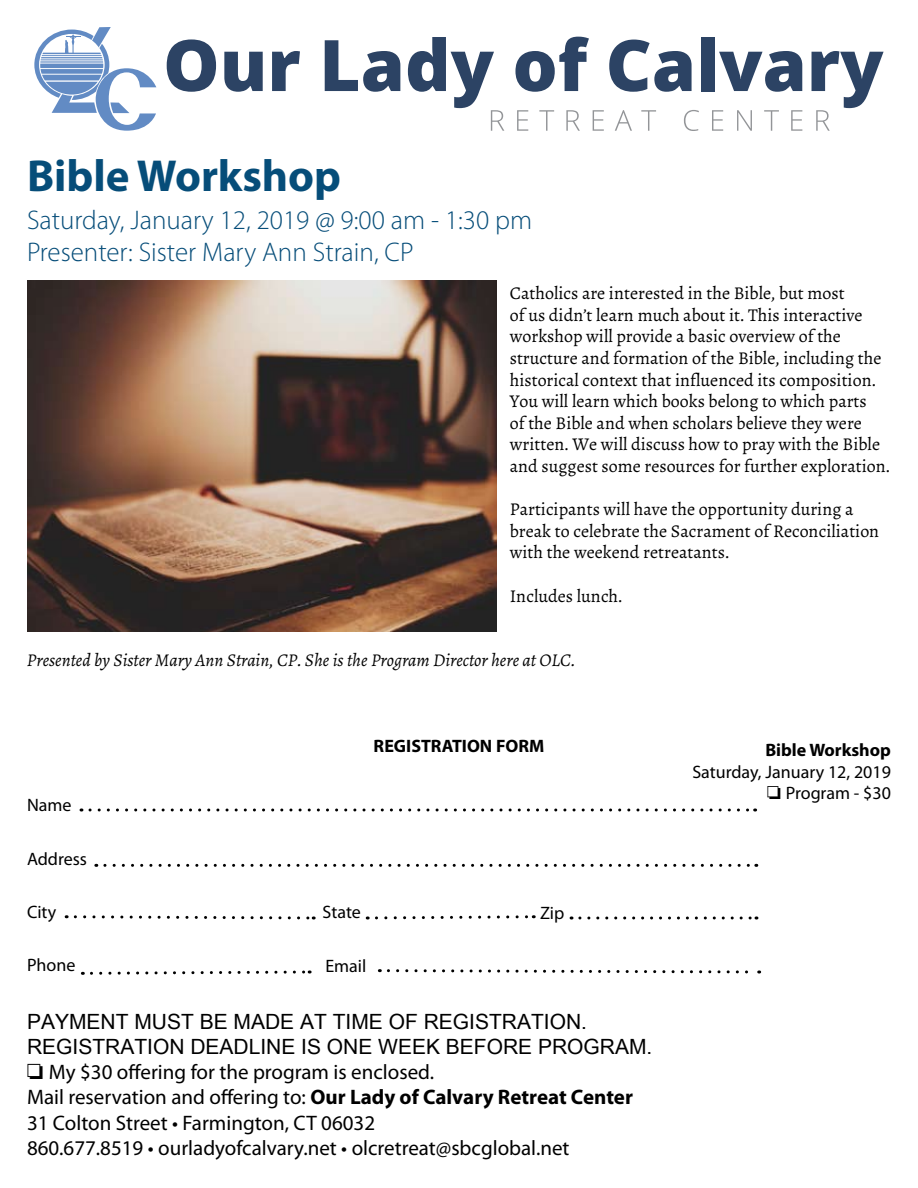
<style>
.page{position:relative;width:918px;height:1188px;background:#fff}
.page>*{position:absolute;margin:0;border:0;box-sizing:border-box;transform-origin:0 0}
.t1{font:700 45px "Myriad Pro";color:#064d79}
.t2{font:300 27px/32.4px "Myriad Pro";color:#064d79}
.t3{font:21px/25.2px "Myriad Pro";color:#000}
.t4{font:21px/25.2px "Arial Unicode MS";color:#000}
.t5{font:18px/21.6px "Alegreya";color:#000}
.t6{font:18px/21.6px "Myriad Pro";color:#000;text-align:right}
.t7{font:italic 18px "Alegreya";color:#000}
.t8{font:700 18px "Myriad Pro";color:#000}
.s1{font-family:"Arial Unicode MS"}
.s2{font-weight:700}
</style>
<div class="page">
<svg style="left:90px;top:808px;width:666px;height:4px"></svg>
<svg style="left:105px;top:864px;width:652px;height:3px"></svg>
<svg style="left:66px;top:915px;width:248px;height:5px"></svg>
<svg style="left:367px;top:915px;width:167px;height:5px"></svg>
<svg style="left:580px;top:916px;width:177px;height:4px"></svg>
<svg style="left:82px;top:970px;width:228px;height:5px"></svg>
<svg style="left:379px;top:969px;width:381px;height:5px"></svg>
<img style="left:27px;top:281px;width:469px;height:351px">
<svg style="left:167px;top:39px;width:49px;height:53px"></svg>
<svg style="left:224px;top:52px;width:39px;height:40px"></svg>
<svg style="left:272px;top:51px;width:28px;height:40px"></svg>
<svg style="left:325px;top:40px;width:75px;height:52px"></svg>
<svg style="left:515px;top:37px;width:74px;height:55px"></svg>
<svg style="left:609px;top:40px;width:83px;height:52px"></svg>
<div style="left:701px;top:37px;width:13px;height:54px;background:#2c4364"></div>
<svg style="left:719px;top:51px;width:83px;height:41px"></svg>
<svg style="left:408px;top:37px;width:96px;height:94px"></svg>
<svg style="left:517px;top:110px;width:11px;height:21px"></svg>
<svg style="left:539px;top:110px;width:15px;height:21px"></svg>
<svg style="left:566px;top:110px;width:14px;height:21px"></svg>
<svg style="left:593px;top:110px;width:11px;height:21px"></svg>
<svg style="left:615px;top:110px;width:17px;height:21px"></svg>
<svg style="left:641px;top:110px;width:15px;height:21px"></svg>
<svg style="left:684px;top:110px;width:15px;height:21px"></svg>
<svg style="left:712px;top:110px;width:11px;height:21px"></svg>
<svg style="left:737px;top:110px;width:15px;height:21px"></svg>
<svg style="left:764px;top:110px;width:15px;height:21px"></svg>
<svg style="left:791px;top:110px;width:11px;height:21px"></svg>
<svg style="left:812px;top:51px;width:72px;height:80px"></svg>
<svg style="left:34px;top:27px;width:122px;height:104px"></svg>
<h1 class="t1" style="left:27px;top:146px;width:316px">Bible Workshop</h1>
<h2 class="t2" style="left:27px;top:203px;width:507px">Saturday, January 12, 2019 @ 9:00 am - 1:30 pm<br>Presenter: Sister Mary Ann Strain, CP</h2>
<p class="t5" style="left:510px;top:283px;width:382px">Catholics are interested in the Bible, but most<br>of us didn’t learn much about it. This interactive workshop will provide a basic overview of the structure and formation of the Bible, including the historical context that influenced its composition.<br>You will learn which books belong to which parts<br>of the Bible and when scholars believe they were written. We will discuss how to pray with the Bible and suggest some resources for further exploration.</p>
<p class="t5" style="left:510px;top:499px;width:371px">Participants will have the opportunity during a break to celebrate the Sacrament of Reconciliation with the weekend retreatants.</p>
<p class="t5" style="left:510px;top:585px;width:114px">Includes lunch.</p>
<p class="t7" style="left:27px;top:649px;width:550px">Presented by Sister Mary Ann Strain, CP. She is the Program Director here at OLC.</p>
<p class="t6" style="left:27px;top:794px;width:46px">Name</p>
<p class="t6" style="left:27px;top:848px;width:62px">Address</p>
<p class="t8" style="left:374px;top:735px;width:172px">REGISTRATION FORM</p>
<p class="t8" style="left:765px;top:738px;width:127px">Bible Workshop</p>
<p class="t6" style="left:692px;top:760px;width:200px">Saturday, January 12, 2019 <span class="s1">❏</span> Program - $30</p>
<p class="t6" style="left:27px;top:901px;width:31px">City</p>
<p class="t6" style="left:323px;top:901px;width:40px">State</p>
<p class="t6" style="left:540px;top:901px;width:26px">Zip</p>
<p class="t6" style="left:27px;top:954px;width:50px">Phone</p>
<p class="t6" style="left:325px;top:955px;width:43px">Email</p>
<p class="t4" style="left:27px;top:1008px;width:627px">PAYMENT MUST BE MADE AT TIME OF REGISTRATION.<br>REGISTRATION DEADLINE IS ONE WEEK BEFORE PROGRAM.</p>
<p class="t3" style="left:27px;top:1059px;width:608px"><span class="s1">❏</span> My $30 offering for the program is enclosed.<br>Mail reservation and offering to: <span class="s2">Our Lady of Calvary Retreat Center </span>31 Colton Street • Farmington, CT 06032<br>860.677.8519 • ourladyofcalvary.net • olcretreat@sbcglobal.net</p>
</div>
